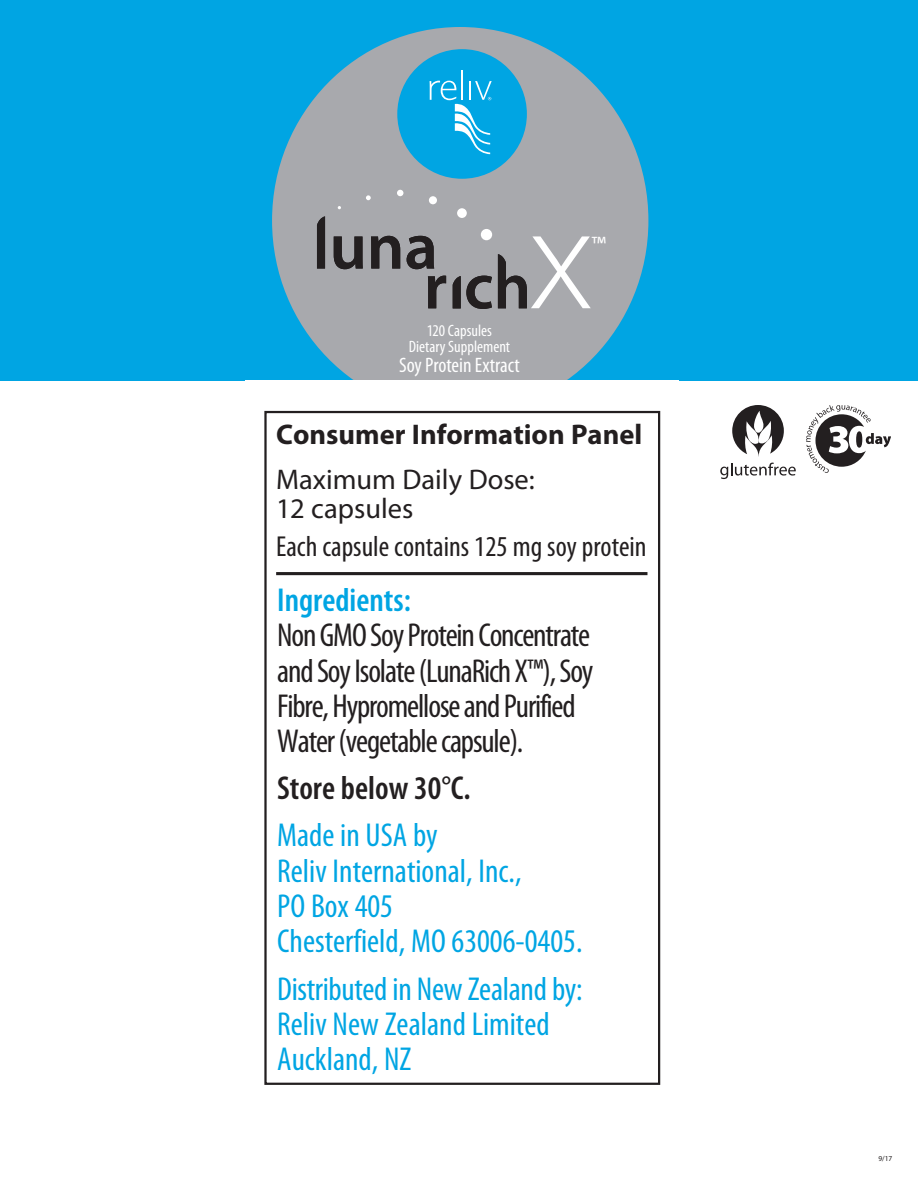
<style>
.page{position:relative;width:918px;height:1188px;background:#fff}
.page>*{position:absolute;margin:0;border:0;box-sizing:border-box;transform-origin:0 0}
.t1{font:condensed 33.3px/35.2px "Myriad Pro";color:#00a5e3}
.t2{font:condensed 33.3px/35.2px "Myriad Pro";letter-spacing:-.035em;color:#231f20}
.t3{font:600 condensed 33.3px "Myriad Pro";color:#231f20}
.t4{font:condensed 28.95px "Myriad Pro";color:#231f20}
.t5{font:28.5px/29px "Myriad Pro";color:#231f20}
.t6{font:700 28.5px "Myriad Pro";color:#231f20}
.t7{font:24px "Myriad Pro";color:#fff}
.t8{font:condensed 21px "Myriad Pro";color:#fff}
.t9{font:condensed 16.5px "Myriad Pro";color:#fff}
.t10{font:7.5px "Myriad Pro";color:#231f20}
.s1{font-weight:600;color:#00a5e3}
</style>
<div class="page">
<svg style="left:732px;top:405px;width:52px;height:52px"></svg>
<svg style="left:720px;top:463px;width:76px;height:16px"></svg>
<svg style="left:806px;top:405px;width:85px;height:68px"></svg>
<div style="left:0;top:0;width:918px;height:380px;background:#00a5e3"></div>
<div style="left:272px;top:27px;width:376px;height:387px;background:#a8a9ad;border-radius:50%"></div>
<div style="left:481px;top:229px;width:11px;height:11px;background:#fff;border-radius:50%"></div>
<svg style="left:397px;top:190px;width:6px;height:6px"></svg>
<div style="left:457px;top:208px;width:10px;height:10px;background:#fff;border-radius:50%"></div>
<div style="left:429px;top:196px;width:8px;height:8px;background:#fff;border-radius:50%"></div>
<svg style="left:366px;top:195px;width:5px;height:5px"></svg>
<svg style="left:317px;top:216px;width:8px;height:53px"></svg>
<svg style="left:334px;top:237px;width:29px;height:32px"></svg>
<svg style="left:371px;top:236px;width:29px;height:33px"></svg>
<svg style="left:407px;top:236px;width:27px;height:33px"></svg>
<svg style="left:428px;top:276px;width:18px;height:32px"></svg>
<svg style="left:453px;top:276px;width:39px;height:33px"></svg>
<svg style="left:498px;top:236px;width:93px;height:72px"></svg>
<div style="left:397px;top:49px;width:130px;height:130px;background:#00a5e3;border-radius:50%"></div>
<hr style="left:461px;top:70px;width:2px;height:30px;background:#fff">
<svg style="left:430px;top:81px;width:62px;height:73px"></svg>
<div style="left:246px;top:380px;width:433px;height:72px;background:#fff"></div>
<div style="left:264px;top:411px;width:396px;height:674px;border:2px solid #231f20"></div>
<hr style="left:276px;top:572px;width:371px;height:3px;background:#231f20">
<p class="t9" style="left:427px;top:321px;width:66px">120 Capsules</p>
<p class="t9" style="left:409px;top:337px;width:103px">Dietary Supplement</p>
<p class="t8" style="left:399px;top:353px;width:122px">Soy Protein Extract</p>
<p class="t7" style="left:591px;top:230px;width:16px">™</p>
<p class="t6" style="left:276px;top:416px;width:368px">Consumer Information Panel</p>
<p class="t5" style="left:276px;top:465px;width:260px">Maximum Daily Dose:<br>12 capsules</p>
<p class="t4" style="left:276px;top:528px;width:372px">Each capsule contains 125 mg soy protein</p>
<p class="t2" style="left:277px;top:582px;width:318px"><span class="s1">Ingredients:<br></span>Non GMO Soy Protein Concentrate and Soy Isolate (LunaRich X™), Soy<br>Fibre, Hypromellose and Purified<br>Water (vegetable capsule).</p>
<p class="t3" style="left:277px;top:768px;width:195px">Store below 30°C.</p>
<p class="t1" style="left:277px;top:817px;width:307px">Made in USA by<br>Reliv International, Inc.,<br>PO Box 405<br>Chesterfield, MO 63006-0405.</p>
<p class="t1" style="left:277px;top:970px;width:307px">Distributed in New Zealand by:<br>Reliv New Zealand Limited<br>Auckland, NZ</p>
<p class="t10" style="left:878px;top:1154px;width:16px">9/17</p>
</div>
